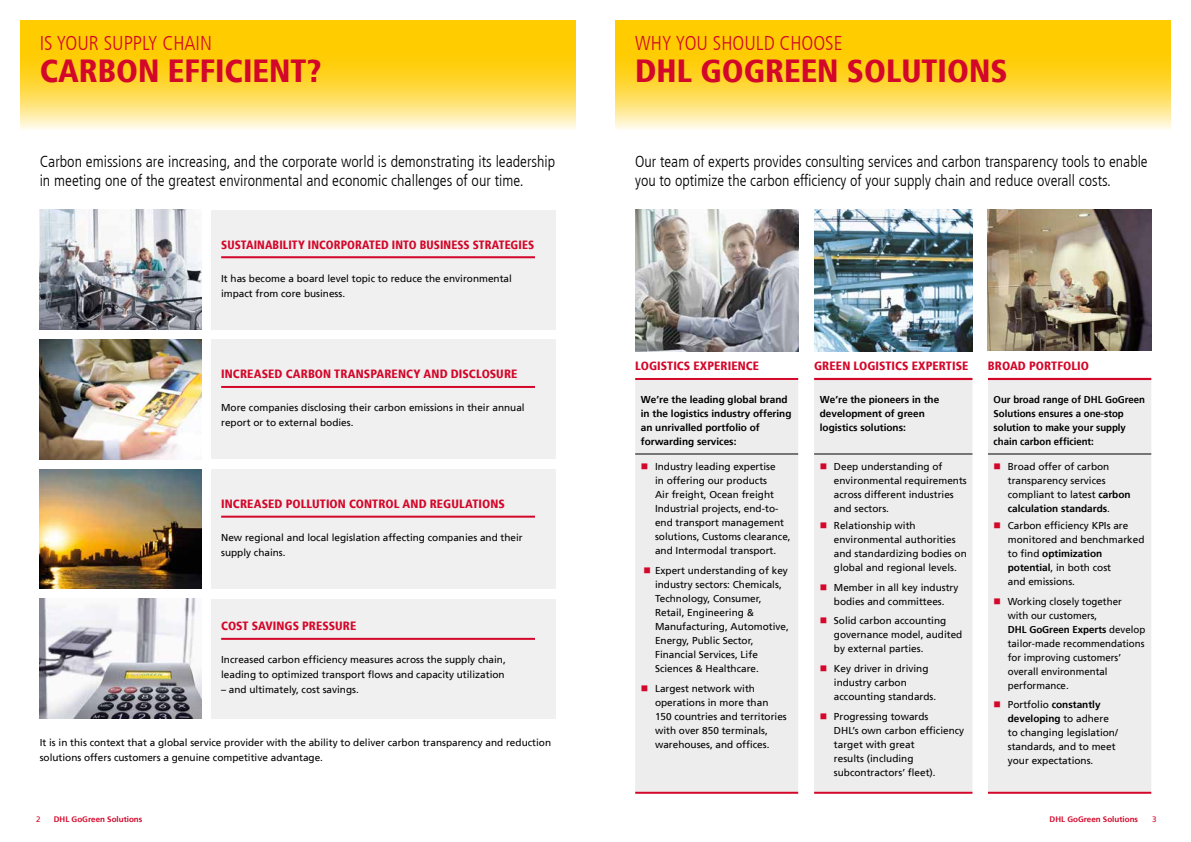
<style>
.page{position:relative;width:1191px;height:842px;background:#fff}
.page>*{position:absolute;margin:0;border:0;box-sizing:border-box;transform-origin:0 0}
.t1{font:900 condensed 32px "Frutiger";color:#d3072a}
.t2{font:300 condensed 20px "Frutiger";color:#d3072a}
.t3{font:300 condensed 16px/19px "Frutiger";color:#000}
.t4{font:900 condensed 12px "Frutiger";letter-spacing:.005em;color:#d3072a}
.t5{font:900 condensed 12px "Frutiger";letter-spacing:.005em;color:#d3072a;scale:.96 1}
.t6{font:10px/14px "Frutiger";color:#000}
.t7{font:700 10px/14px "Frutiger";color:#000}
.t8{font:700 10px/14px "Frutiger";color:#000;scale:.96 1}
.t9{font:700 8px "Frutiger";color:#d3072a}
.t10{font:8px "Frutiger";color:#d3072a}
.s1{color:#d3072a}
.s2{font-weight:700}
</style>
<div class="page">
<div style="left:20px;top:20px;width:555px;height:18px;background:#fc0"></div>
<svg style="left:20px;top:38px;width:555px;height:92px;background:#ffdb4c"></svg>
<div style="left:615px;top:20px;width:556px;height:18px;background:#fc0"></div>
<svg style="left:615px;top:38px;width:556px;height:92px;background:#ffdb4c"></svg>
<div style="left:211px;top:210px;width:345px;height:120px;background:#f0f0f0"></div>
<div style="left:211px;top:339px;width:345px;height:120px;background:#f0f0f0"></div>
<div style="left:211px;top:469px;width:345px;height:120px;background:#f0f0f0"></div>
<div style="left:211px;top:599px;width:345px;height:120px;background:#f0f0f0"></div>
<img style="left:40px;top:339px;width:161px;height:120px">
<img style="left:40px;top:599px;width:161px;height:120px">
<img style="left:40px;top:210px;width:161px;height:120px">
<img style="left:40px;top:469px;width:161px;height:120px">
<hr style="left:221px;top:256px;width:314px;height:2px;background:#d3072a">
<hr style="left:221px;top:386px;width:314px;height:2px;background:#d3072a">
<hr style="left:221px;top:516px;width:314px;height:2px;background:#d3072a">
<hr style="left:221px;top:638px;width:314px;height:2px;background:#d3072a">
<img style="left:635px;top:210px;width:163px;height:141px">
<img style="left:814px;top:210px;width:158px;height:141px">
<img style="left:988px;top:210px;width:163px;height:141px">
<div style="left:635px;top:379px;width:516px;height:414px;background:#ededed"></div>
<hr style="left:814px;top:378px;width:158px;height:2px;background:#d3072a">
<hr style="left:988px;top:378px;width:163px;height:2px;background:#d3072a">
<hr style="left:635px;top:378px;width:163px;height:2px;background:#d3072a">
<hr style="left:635px;top:792px;width:163px;height:2px;background:#d3072a">
<hr style="left:814px;top:792px;width:158px;height:2px;background:#d3072a">
<hr style="left:988px;top:792px;width:163px;height:2px;background:#d3072a">
<hr style="left:635px;top:454px;width:163px;height:1px;background:#000">
<hr style="left:814px;top:454px;width:158px;height:1px;background:#000">
<hr style="left:988px;top:454px;width:163px;height:1px;background:#000">
<h2 class="t2" style="left:40px;top:34px;width:174px">IS YOUR SUPPLY CHAIN</h2>
<h1 class="t1" style="left:40px;top:56px;width:283px">CARBON EFFICIENT?</h1>
<h3 class="t3" style="left:40px;top:153px;width:517px">Carbon emissions are increasing, and the corporate world is demonstrating its leadership in meeting one of the greatest environmental and economic challenges of our time.</h3>
<p class="t5" style="left:221px;top:239px;width:328px">SUSTAINABILITY INCORPORATED INTO BUSINESS STRATEGIES</p>
<p class="t6" style="left:221px;top:271px;width:292px;line-height:15px">It has become a board level topic to reduce the environmental impact from core business.</p>
<p class="t4" style="left:221px;top:369px;width:298px">INCREASED CARBON TRANSPARENCY AND DISCLOSURE</p>
<p class="t6" style="left:221px;top:400px;width:305px;line-height:15px">More companies disclosing their carbon emissions in their annual report or to external bodies.</p>
<p class="t4" style="left:221px;top:499px;width:285px">INCREASED POLLUTION CONTROL AND REGULATIONS</p>
<p class="t6" style="left:221px;top:530px;width:303px;line-height:15px">New regional and local legislation affecting companies and their supply chains.</p>
<p class="t4" style="left:221px;top:621px;width:137px">COST SAVINGS PRESSURE</p>
<p class="t6" style="left:221px;top:652px;width:286px;line-height:15px">Increased carbon efficiency measures across the supply chain, leading to optimized transport flows and capacity utilization</p>
<p class="t6" style="left:221px;top:683px;width:139px">– and ultimately, cost savings.</p>
<p class="t6" style="left:40px;top:735px;width:513px;line-height:15px">It is in this context that a global service provider with the ability to deliver carbon transparency and reduction solutions offers customers a genuine competitive advantage.</p>
<h2 class="t2" style="left:635px;top:34px;width:209px">WHY YOU SHOULD CHOOSE</h2>
<h1 class="t1" style="left:635px;top:56px;width:374px">DHL GOGREEN SOLUTIONS</h1>
<h3 class="t3" style="left:635px;top:153px;width:514px">Our team of experts provides consulting services and carbon transparency tools to enable you to optimize the carbon efficiency of your supply chain and reduce overall costs.</h3>
<p class="t4" style="left:635px;top:361px;width:125px">LOGISTICS EXPERIENCE</p>
<p class="t4" style="left:814px;top:361px;width:156px">GREEN LOGISTICS EXPERTISE</p>
<p class="t4" style="left:988px;top:361px;width:103px">BROAD PORTFOLIO</p>
<p class="t7" style="left:641px;top:394px;width:152px">We’re the leading global brand in the logistics industry offering an unrivalled portfolio of forwarding services:</p>
<p class="t7" style="left:820px;top:394px;width:121px">We’re the pioneers in the development of green logistics solutions:</p>
<p class="t8" style="left:993px;top:394px;width:159px">Our broad range of DHL GoGreen<br>Solutions ensures a one-stop solution to make your supply chain carbon efficient:</p>
<p class="t6" style="left:655px;top:460px;width:137px;text-indent:-14px"><span class="s1">■</span> Industry leading expertise<br>in offering our products<br>Air freight, Ocean freight<br>Industrial projects, end-to&shy;end transport management solutions, Customs clearance, and Intermodal transport.</p>
<p class="t6" style="left:655px;top:563px;width:135px;text-indent:-11px"><span class="s1">■</span> Expert understanding of key industry sectors: Chemicals,<br>Technology, Consumer,<br>Retail, Engineering &amp;<br>Manufacturing, Automotive,<br>Energy, Public Sector,<br>Financial Services, Life<br>Sciences &amp; Healthcare.</p>
<p class="t6" style="left:655px;top:681px;width:133px;text-indent:-14px"><span class="s1">■</span> Largest network with operations in more than<br>150 countries and territories with over 850 terminals, warehouses, and offices.</p>
<p class="t6" style="left:1007px;top:460px;width:124px;text-indent:-14px"><span class="s1">■</span> Broad offer of carbon transparency services compliant to latest <span class="s2">carbon calculation standards</span>.</p>
<p class="t6" style="left:1007px;top:519px;width:138px;text-indent:-14px"><span class="s1">■</span> Carbon efficiency KPIs are monitored and benchmarked to find <span class="s2">optimization potential</span>, in both cost<br>and emissions.</p>
<p class="t6" style="left:1007px;top:594px;width:139px;text-indent:-14px"><span class="s1">■</span> Working closely together<br>with our customers,<br><span class="s2">DHL GoGreen Experts</span> develop tailor-made recommendations for improving customers’ overall environmental performance.</p>
<p class="t6" style="left:1007px;top:698px;width:112px;text-indent:-14px"><span class="s1">■</span> Portfolio <span class="s2">constantly developing</span> to adhere to changing legislation/ standards, and to meet your expectations.</p>
<p class="t6" style="left:834px;top:460px;width:134px;text-indent:-14px"><span class="s1">■</span> Deep understanding of environmental requirements across different industries and sectors.</p>
<p class="t6" style="left:834px;top:519px;width:134px;text-indent:-14px"><span class="s1">■</span> Relationship with environmental authorities and standardizing bodies on global and regional levels.</p>
<p class="t6" style="left:820px;top:580px;width:140px;text-align:center"><span class="s1">■</span> Member in all key industry bodies and committees.</p>
<p class="t6" style="left:834px;top:614px;width:130px;text-indent:-14px"><span class="s1">■</span> Solid carbon accounting governance model, audited by external parties.</p>
<p class="t6" style="left:834px;top:662px;width:104px;text-indent:-14px"><span class="s1">■</span> Key driver in driving industry carbon accounting standards.</p>
<p class="t6" style="left:834px;top:709px;width:132px;text-indent:-14px"><span class="s1">■</span> Progressing towards<br>DHL’s own carbon efficiency target with great<br>results (including subcontractors’ fleet).</p>
<p class="t10" style="left:36px;top:814px;width:6px">2</p>
<p class="t9" style="left:54px;top:815px;width:90px">DHL GoGreen Solutions</p>
<p class="t9" style="left:1049px;top:815px;width:90px">DHL GoGreen Solutions</p>
<p class="t10" style="left:1152px;top:814px;width:6px">3</p>
</div>
